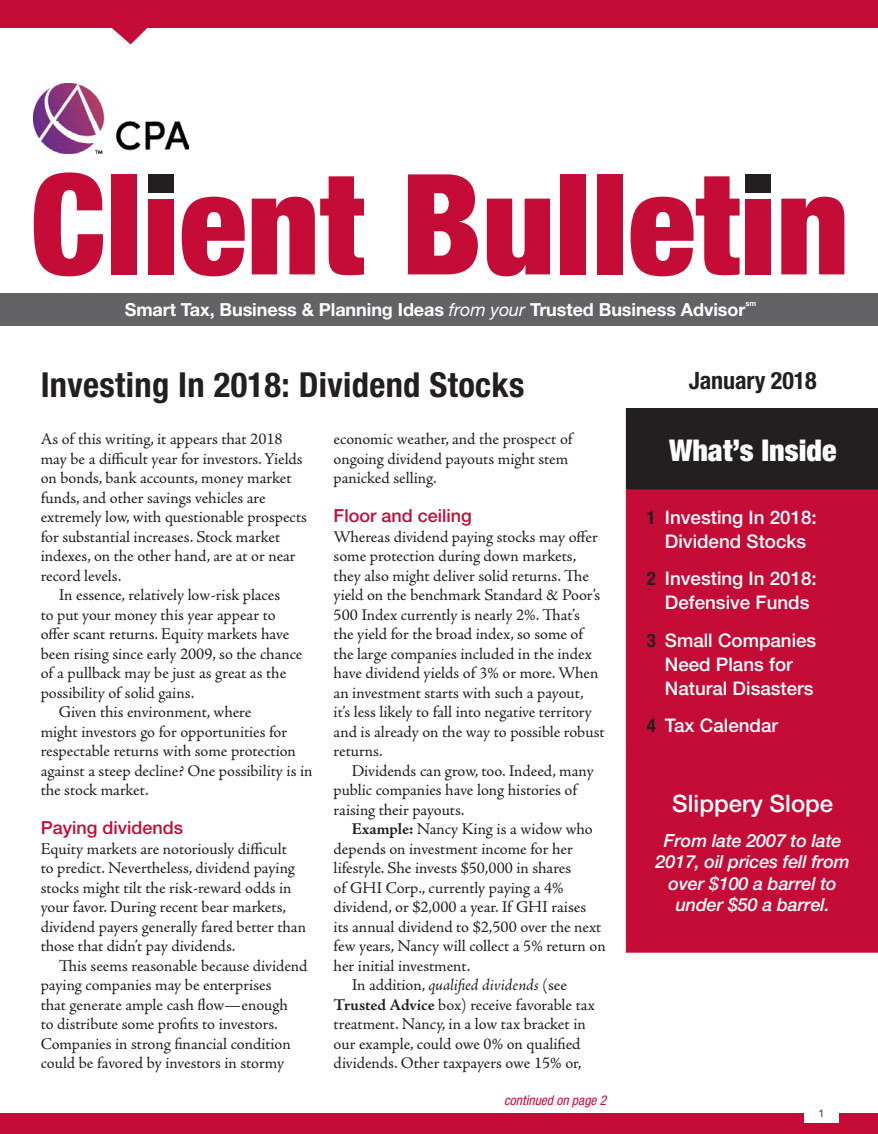
<style>
.page{position:relative;width:878px;height:1134px;background:#fff}
.page>*{position:absolute;margin:0;border:0;box-sizing:border-box;transform-origin:0 0}
.t1{font:700 condensed 34.5px "Helvetica Neue";letter-spacing:.01em;color:#231f20}
.t2{font:900 condensed 30px "Helvetica Neue";color:#fff}
.t3{font:500 24px "Helvetica Neue";color:#fff}
.t4{font:700 condensed 24px "Helvetica Neue";letter-spacing:-.005em;color:#231f20}
.t5{font:500 18.75px/24px "Helvetica Neue";color:#fff;text-align:center}
.t6{font:italic 500 18px/21.6px "Helvetica Neue";letter-spacing:-.01em;color:#fff;text-align:center}
.t7{font:700 18px "Helvetica Neue";letter-spacing:-.005em;color:#fff}
.t8{font:500 18px "Helvetica Neue";color:#c40c37}
.t9{font:16.5px/19.5px "Adobe Jenson Pro";letter-spacing:-.005em;color:#231f20}
.t10{font:italic 16.5px "Adobe Jenson Pro";letter-spacing:-.005em;color:#231f20}
.t11{font:italic condensed 13.5px "Helvetica Neue";color:#c40c37}
.t12{font:800 10.5px "Avenir";color:#636366}
.t13{font:700 7.5px "Helvetica Neue";color:#fff}
.s1{font-weight:400;font-style:italic}
.s2{font-weight:700}
.s3{font-style:normal}
.s4{font-weight:700;font-stretch:condensed;color:#231f20}
</style>
<div class="page">
<svg style="left:34px;top:172px;width:69px;height:104px"></svg>
<div style="left:112px;top:174px;width:25px;height:100px;background:#c40c37"></div>
<div style="left:148px;top:199px;width:25px;height:75px;background:#c40c37"></div>
<div style="left:148px;top:174px;width:25px;height:19px;background:#231f20"></div>
<svg style="left:182px;top:197px;width:63px;height:79px"></svg>
<svg style="left:252px;top:176px;width:112px;height:99px"></svg>
<svg style="left:408px;top:174px;width:70px;height:100px"></svg>
<svg style="left:487px;top:199px;width:63px;height:77px"></svg>
<div style="left:560px;top:174px;width:26px;height:100px;background:#c40c37"></div>
<div style="left:597px;top:174px;width:25px;height:100px;background:#c40c37"></div>
<svg style="left:630px;top:176px;width:109px;height:100px"></svg>
<div style="left:745px;top:199px;width:25px;height:75px;background:#c40c37"></div>
<div style="left:745px;top:174px;width:25px;height:19px;background:#231f20"></div>
<svg style="left:781px;top:197px;width:63px;height:77px"></svg>
<div style="left:0;top:293px;width:878px;height:33px;background:#636366"></div>
<div style="left:0;top:0;width:878px;height:28px;background:#c40c37"></div>
<svg style="left:112px;top:28px;width:35px;height:16px"></svg>
<div style="left:0;top:1113px;width:878px;height:21px;background:#c40c37"></div>
<div style="left:626px;top:409px;width:252px;height:80px;background:#231f20"></div>
<div style="left:627px;top:489px;width:250px;height:462px;background:#c40c37"></div>
<hr style="left:626px;top:951px;width:252px;height:2px;background:#c40c37">
<hr style="left:626px;top:489px;width:1px;height:263px;background:#c40c37">
<hr style="left:877px;top:489px;width:1px;height:263px;background:#c40c37">
<hr style="left:626px;top:753px;width:1px;height:198px;background:#c40c37">
<hr style="left:626px;top:752px;width:252px;height:1px;background:#c40c37">
<hr style="left:877px;top:753px;width:1px;height:198px;background:#c40c37">
<div style="left:804px;top:1104px;width:34px;height:19px;background:#fff"></div>
<img style="left:33px;top:83px;width:156px;height:71px">
<p class="t7" style="left:125px;top:298px;width:622px">Smart Tax, Business &amp; Planning Ideas <span class="s1">from your</span> Trusted Business Advisor</p>
<p class="t13" style="left:745px;top:298px;width:12px">sm</p>
<h1 class="t1" style="left:41px;top:364px;width:485px">Investing In 2018: Dividend Stocks</h1>
<p class="t9" style="left:41px;top:429px;width:243px">As of this writing, it appears that 2018</p>
<p class="t9" style="left:41px;top:449px;width:263px">may be a difficult year for investors. Yields</p>
<p class="t9" style="left:41px;top:468px;width:252px">on bonds, bank accounts, money market</p>
<p class="t9" style="left:41px;top:488px;width:226px">funds, and other savings vehicles are</p>
<p class="t9" style="left:41px;top:507px;width:268px">extremely low, with questionable prospects</p>
<p class="t9" style="left:41px;top:527px;width:241px">for substantial increases. Stock market</p>
<p class="t9" style="left:41px;top:546px;width:256px">indexes, on the other hand, are at or near</p>
<p class="t9" style="left:41px;top:566px;width:82px">record levels.</p>
<p class="t9" style="left:59px;top:585px;width:223px">In essence, relatively low-risk places</p>
<p class="t9" style="left:41px;top:605px;width:236px">to put your money this year appear to</p>
<p class="t9" style="left:41px;top:624px;width:250px">offer scant returns. Equity markets have</p>
<p class="t9" style="left:41px;top:644px;width:263px">been rising since early 2009, so the chance</p>
<p class="t9" style="left:41px;top:663px;width:247px">of a pullback may be just as great as the</p>
<p class="t9" style="left:41px;top:683px;width:155px">possibility of solid gains.</p>
<p class="t9" style="left:59px;top:702px;width:194px">Given this environment, where</p>
<p class="t9" style="left:41px;top:722px;width:248px">might investors go for opportunities for</p>
<p class="t9" style="left:41px;top:741px;width:257px">respectable returns with some protection</p>
<p class="t9" style="left:41px;top:761px;width:273px">against a steep decline? One possibility is in</p>
<p class="t9" style="left:41px;top:780px;width:109px">the stock market.</p>
<p class="t8" style="left:41px;top:817px;width:144px">Paying dividends</p>
<p class="t9" style="left:41px;top:839px;width:267px">Equity markets are notoriously difficult<br>to predict. Nevertheless, dividend paying stocks might tilt the risk-reward odds in your favor. During recent bear markets, dividend payers generally fared better than those that didn’t pay dividends.</p>
<p class="t9" style="left:41px;top:956px;width:268px;text-indent:18px">This seems reasonable because dividend paying companies may be enterprises<br>that generate ample cash flow—enough<br>to distribute some profits to investors.<br>Companies in strong financial condition could be favored by investors in stormy</p>
<p class="t9" style="left:333px;top:429px;width:240px">economic weather, and the prospect of ongoing dividend payouts might stem panicked selling.</p>
<p class="t8" style="left:333px;top:505px;width:140px">Floor and ceiling</p>
<p class="t9" style="left:333px;top:527px;width:272px">Whereas dividend paying stocks may offer some protection during down markets, they also might deliver solid returns. The yield on the benchmark Standard &amp; Poor’s 500 Index currently is nearly 2%. That’s<br>the yield for the broad index, so some of the large companies included in the index have dividend yields of 3% or more. When an investment starts with such a payout,<br>it’s less likely to fall into negative territory and is already on the way to possible robust returns.</p>
<p class="t9" style="left:333px;top:761px;width:262px;text-indent:18px">Dividends can grow, too. Indeed, many public companies have long histories of raising their payouts.</p>
<p class="t9" style="left:351px;top:819px;width:243px"><span class="s2">Example:</span> Nancy King is a widow who</p>
<p class="t9" style="left:333px;top:839px;width:241px">depends on investment income for her</p>
<p class="t9" style="left:333px;top:858px;width:239px">lifestyle. She invests $50,000 in shares</p>
<p class="t9" style="left:333px;top:878px;width:231px">of GHI Corp., currently paying a 4%</p>
<p class="t9" style="left:333px;top:897px;width:254px">dividend, or $2,000 a year. If GHI raises</p>
<p class="t9" style="left:333px;top:917px;width:269px">its annual dividend to $2,500 over the next</p>
<p class="t9" style="left:333px;top:936px;width:273px">few years, Nancy will collect a 5% return on</p>
<p class="t9" style="left:333px;top:956px;width:138px">her initial investment.</p>
<p class="t10" style="left:351px;top:976px;width:217px"><span class="s3">In addition,</span> qualified dividends <span class="s3">(see</span></p>
<p class="t9" style="left:333px;top:995px;width:263px"><span class="s2">Trusted Advice</span> box) receive favorable tax</p>
<p class="t9" style="left:333px;top:1014px;width:254px">treatment. Nancy, in a low tax bracket in</p>
<p class="t9" style="left:333px;top:1034px;width:248px">our example, could owe 0% on qualified</p>
<p class="t9" style="left:333px;top:1053px;width:249px">dividends. Other taxpayers owe 15% or,</p>
<p class="t11" style="left:504px;top:1092px;width:104px">continued on page 2</p>
<h3 class="t4" style="left:688px;top:366px;width:129px">January 2018</h3>
<h2 class="t2" style="left:669px;top:432px;width:169px">What’s Inside</h2>
<p class="t5" style="left:646px;top:505px;width:171px"><span class="s4">1</span> Investing In 2018:<br>Dividend Stocks</p>
<p class="t5" style="left:646px;top:566px;width:171px"><span class="s4">2</span> Investing In 2018:<br>Defensive Funds</p>
<p class="t5" style="left:664px;top:628px;width:153px;text-align:left;text-indent:-18px"><span class="s4">3</span> Small Companies<br>Need Plans for<br>Natural Disasters</p>
<p class="t5" style="left:646px;top:713px;width:133px"><span class="s4">4</span> Tax Calendar</p>
<h3 class="t3" style="left:672px;top:789px;width:162px">Slippery Slope</h3>
<p class="t6" style="left:655px;top:829px;width:196px">From late 2007 to late<br>2017, oil prices fell from over $100 a barrel to under $50 a barrel.</p>
<p class="t12" style="left:818px;top:1107px;width:8px">1</p>
</div>
